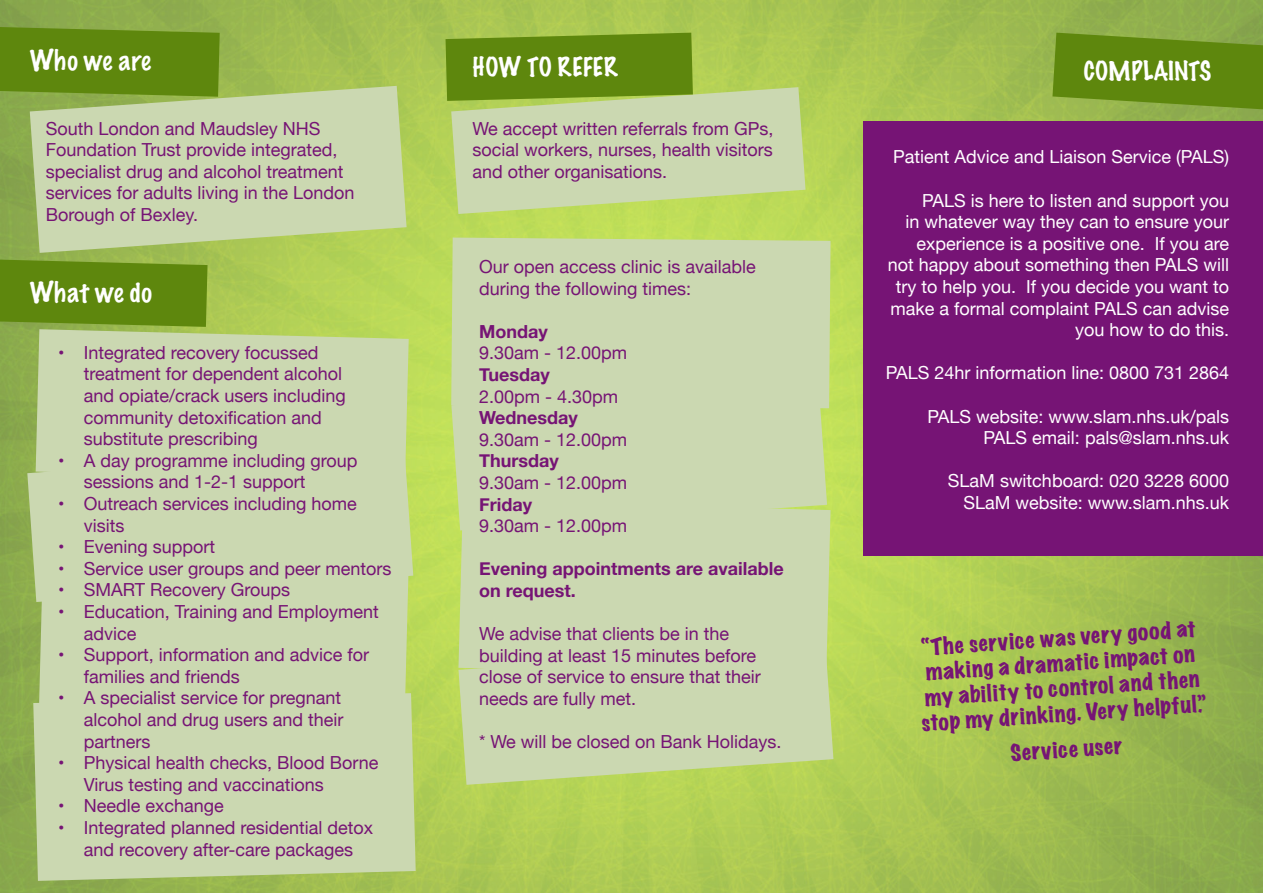
<style>
.page{position:relative;width:1263px;height:893px;background:#fff}
.page>*{position:absolute;margin:0;border:0;box-sizing:border-box;transform-origin:0 0}
.t1{font:100 25.5px "Marker Felt";letter-spacing:.015em;color:#fff}
.t2{font:100 24px "Marker Felt";color:#fff}
.t3{font:expanded 21px/25.2px "Marker Felt";color:#761475;text-align:center}
.t4{font:18px/21.6px "Helvetica Neue";color:#761475}
.t5{font:18px/21.6px "Helvetica Neue";color:#fff;text-align:right}
.t6{font:700 18px/21.6px "Helvetica Neue";color:#761475}
</style>
<div class="page">
<img style="left:0;top:0;width:1263px;height:893px">
<svg style="left:30px;top:86px;width:377px;height:167px;background:#c5d4a3"></svg>
<div style="left:451px;top:238px;width:379px;height:170px;background:#cbd8b1"></div>
<div style="left:451px;top:380px;width:376px;height:150px;background:#cbd8b1"></div>
<svg style="left:458px;top:644px;width:375px;height:141px;background:#c8d7a4"></svg>
<div style="left:458px;top:500px;width:372px;height:177px;background:#cbd8b1"></div>
<div style="left:36px;top:329px;width:373px;height:118px;background:#cbd8b1"></div>
<div style="left:39px;top:602px;width:369px;height:91px;background:#cbd8b1"></div>
<div style="left:27px;top:447px;width:386px;height:155px;background:#cbd8b1"></div>
<div style="left:33px;top:693px;width:383px;height:188px;background:#cbd8b1"></div>
<svg style="left:0;top:27px;width:220px;height:70px;background:#628a12"></svg>
<div style="left:863px;top:121px;width:400px;height:434px;background:#761475"></div>
<svg style="left:1052px;top:33px;width:211px;height:76px;background:#668d17"></svg>
<svg style="left:0;top:260px;width:208px;height:67px;background:#628a12"></svg>
<svg style="left:445px;top:33px;width:360px;height:181px;background:#adc477"></svg>
<p class="t1" style="left:30px;top:40px;width:123px">Who we are</p>
<p class="t2" style="left:1084px;top:52px;width:129px">COMPLAINTS</p>
<p class="t2" style="left:473px;top:48px;width:147px">HOW TO REFER</p>
<p class="t4" style="left:46px;top:118px;width:310px">South London and Maudsley NHS Foundation Trust provide integrated, specialist drug and alcohol treatment services for adults living in the London Borough of Bexley.</p>
<p class="t1" style="left:30px;top:272px;width:124px">What we do</p>
<p class="t4" style="left:84px;top:343px;width:264px;text-indent:-26px">• Integrated recovery focussed treatment for dependent alcohol and opiate/crack users including community detoxification and substitute prescribing</p>
<p class="t4" style="left:84px;top:451px;width:275px;text-indent:-26px">• A day programme including group sessions and 1-2-1 support</p>
<p class="t4" style="left:84px;top:494px;width:275px;text-indent:-26px">• Outreach services including home visits</p>
<p class="t4" style="left:58px;top:537px;width:158px">• Evening support</p>
<p class="t4" style="left:58px;top:559px;width:335px">• Service user groups and peer mentors</p>
<p class="t4" style="left:58px;top:580px;width:233px">• SMART Recovery Groups</p>
<p class="t4" style="left:84px;top:602px;width:297px;text-indent:-26px">• Education, Training and Employment advice</p>
<p class="t4" style="left:84px;top:645px;width:287px;text-indent:-26px">• Support, information and advice for families and friends</p>
<p class="t4" style="left:84px;top:688px;width:261px;text-indent:-26px">• A specialist service for pregnant alcohol and drug users and their partners</p>
<p class="t4" style="left:84px;top:753px;width:296px;text-indent:-26px">• Physical health checks, Blood Borne<br>Virus testing and vaccinations</p>
<p class="t4" style="left:58px;top:796px;width:167px">• Needle exchange</p>
<p class="t4" style="left:58px;top:818px;width:316px;text-align:center">• Integrated planned residential detox and recovery after-care packages</p>
<p class="t4" style="left:473px;top:118px;width:302px;text-align:justify">We accept written referrals from GPs, social workers, nurses, health visitors and other organisations.</p>
<p class="t4" style="left:479px;top:257px;width:278px">Our open access clinic is available during the following times:</p>
<p class="t6" style="left:479px;top:321px;width:70px">Monday</p>
<p class="t4" style="left:479px;top:343px;width:150px">9.30am - 12.00pm</p>
<p class="t6" style="left:479px;top:364px;width:72px">Tuesday</p>
<p class="t4" style="left:479px;top:386px;width:141px">2.00pm - 4.30pm</p>
<p class="t6" style="left:479px;top:407px;width:100px">Wednesday</p>
<p class="t4" style="left:479px;top:430px;width:150px">9.30am - 12.00pm</p>
<p class="t6" style="left:479px;top:451px;width:81px">Thursday</p>
<p class="t4" style="left:479px;top:473px;width:150px">9.30am - 12.00pm</p>
<p class="t6" style="left:479px;top:494px;width:54px">Friday</p>
<p class="t4" style="left:479px;top:516px;width:150px">9.30am - 12.00pm</p>
<p class="t6" style="left:479px;top:559px;width:306px">Evening appointments are available on request.</p>
<p class="t4" style="left:479px;top:624px;width:283px">We advise that clients be in the building at least 15 minutes before close of service to ensure that their needs are fully met.</p>
<p class="t4" style="left:479px;top:732px;width:304px">* We will be closed on Bank Holidays.</p>
<p class="t5" style="left:893px;top:147px;width:338px">Patient Advice and Liaison Service (PALS)</p>
<p class="t5" style="left:888px;top:190px;width:343px">PALS is here to listen and support you<br>in whatever way they can to ensure your experience is a positive one. If you are not happy about something then PALS will try to help you. If you decide you want to make a formal complaint PALS can advise you how to do this.</p>
<p class="t5" style="left:886px;top:363px;width:345px">PALS 24hr information line: 0800 731 2864</p>
<p class="t5" style="left:927px;top:406px;width:303px">PALS website: www.slam.nhs.uk/pals</p>
<p class="t5" style="left:984px;top:428px;width:247px">PALS email: pals@slam.nhs.uk</p>
<p class="t5" style="left:948px;top:471px;width:283px">SLaM switchboard: 020 3228 6000</p>
<p class="t5" style="left:963px;top:493px;width:267px">SLaM website: www.slam.nhs.uk</p>
<p class="t3" style="left:915px;top:635px;width:287px;rotate:-4deg">“The service was very good at making a dramatic impact on my ability to control and then stop my drinking. Very helpful.”</p>
<p class="t3" style="left:1010px;top:740px;width:114px;rotate:-4deg">Service user</p>
</div>
